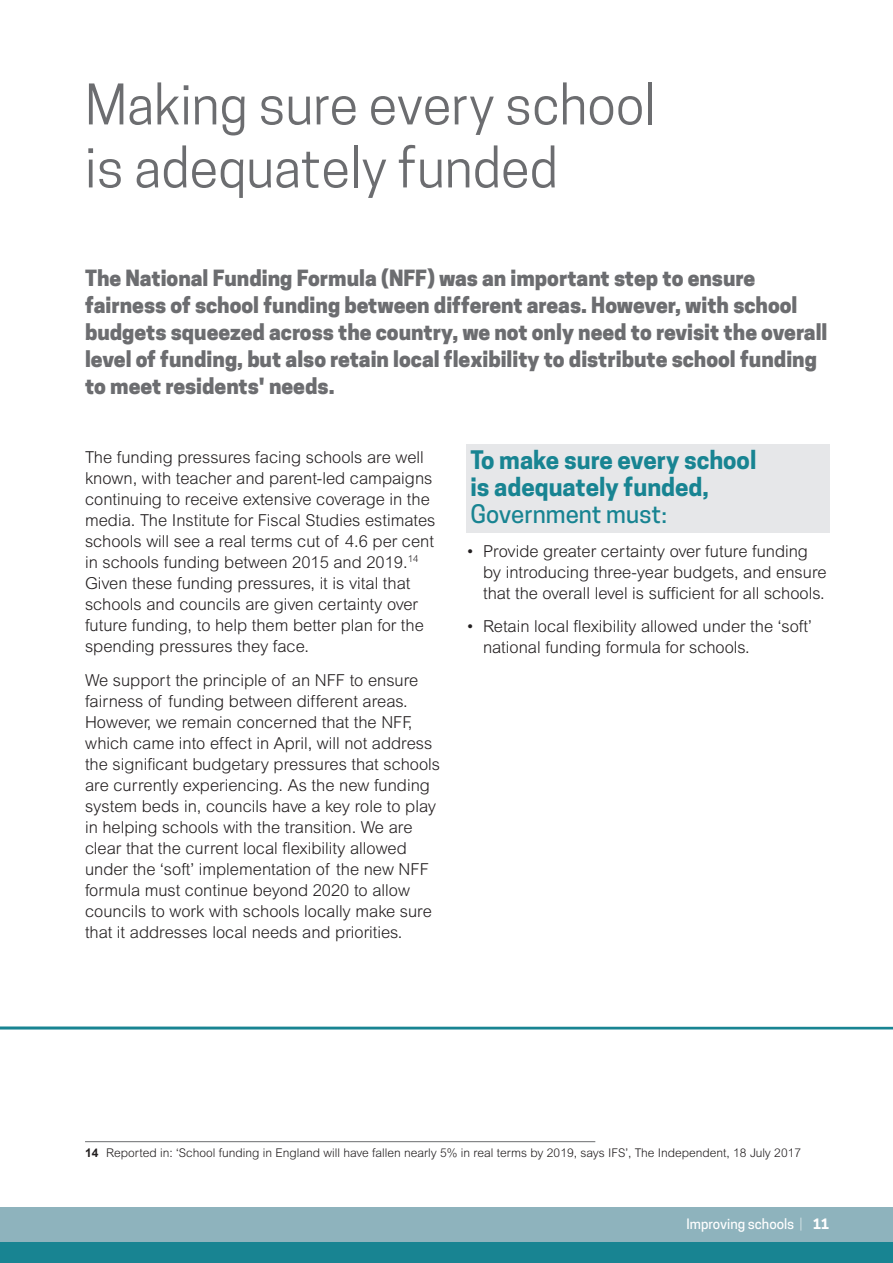
<style>
.page{position:relative;width:893px;height:1263px;background:#fff}
.page>*{position:absolute;margin:0;border:0;box-sizing:border-box;transform-origin:0 0}
.t1{font:52.5px/63px "Cooper Hewitt";color:#6c6d70}
.t2{font:700 24px/27px "Cooper Hewitt";color:#188492}
.t3{font:500 24px "Cooper Hewitt";color:#188492}
.t4{font:800 21px/27px "Cooper Hewitt";color:#6c6d70}
.t5{font:300 16.5px/21px "Arial MT Std";color:#231f20}
.t6{font:500 13.5px "Cooper Hewitt";color:#fff}
.t7{font:300 12px "Arial MT Std";color:#231f20}
.s1{font-family:"Arial";font-weight:700}
.s2{font-weight:300}
.s3{font-weight:700}
</style>
<div class="page">
<div style="left:0;top:1242px;width:893px;height:21px;background:#188492"></div>
<div style="left:0;top:1208px;width:893px;height:34px;background:#8eb3bd"></div>
<hr style="left:85px;top:1141px;width:510px;height:1px;background:#6c6d70">
<div style="left:466px;top:444px;width:363px;height:89px;background:#e6e7e9"></div>
<svg style="left:0;top:1026px;width:893px;height:4px;background:#5ba7b1"></svg>
<h1 class="t1" style="left:85px;top:73px;width:572px">Making sure every school is adequately funded</h1>
<p class="t4" style="left:85px;top:264px;width:744px">The National Funding Formula (NFF) was an important step to ensure fairness of school funding between different areas. However, with school budgets squeezed across the country, we not only need to revisit the overall level of funding, but also retain local flexibility to distribute school funding to meet residents' needs.</p>
<p class="t5" style="left:85px;top:446px;width:352px">The funding pressures facing schools are well known, with teacher and parent-led campaigns continuing to receive extensive coverage in the media. The Institute for Fiscal Studies estimates schools will see a real terms cut of 4.6 per cent in schools funding between 2015 and 2019.<sup>14<br></sup>Given these funding pressures, it is vital that schools and councils are given certainty over future funding, to help them better plan for the spending pressures they face.</p>
<p class="t5" style="left:85px;top:669px;width:357px">We support the principle of an NFF to ensure fairness of funding between different areas.<br>However, we remain concerned that the NFF, which came into effect in April, will not address the significant budgetary pressures that schools are currently experiencing. As the new funding system beds in, councils have a key role to play in helping schools with the transition. We are clear that the current local flexibility allowed under the ‘soft’ implementation of the new NFF formula must continue beyond 2020 to allow councils to work with schools locally make sure that it addresses local needs and priorities.</p>
<h2 class="t2" style="left:470px;top:446px;width:287px">To make sure every school is adequately funded,</h2>
<h2 class="t3" style="left:470px;top:500px;width:198px">Government must:</h2>
<p class="t5" style="left:483px;top:540px;width:345px;text-indent:-17px">• Provide greater certainty over future funding by introducing three-year budgets, and ensure that the overall level is sufficient for all schools.</p>
<p class="t5" style="left:483px;top:616px;width:330px;text-indent:-17px">• Retain local flexibility allowed under the ‘soft’ national funding formula for schools.</p>
<p class="t7" style="left:85px;top:1146px;width:717px"><span class="s1">14</span> Reported in: ‘School funding in England will have fallen nearly 5% in real terms by 2019, says IFS’, The Independent, 18 July 2017</p>
<p class="t6" style="left:687px;top:1216px;width:144px">Improving schools <span class="s2">|</span> <span class="s3">11</span></p>
</div>
